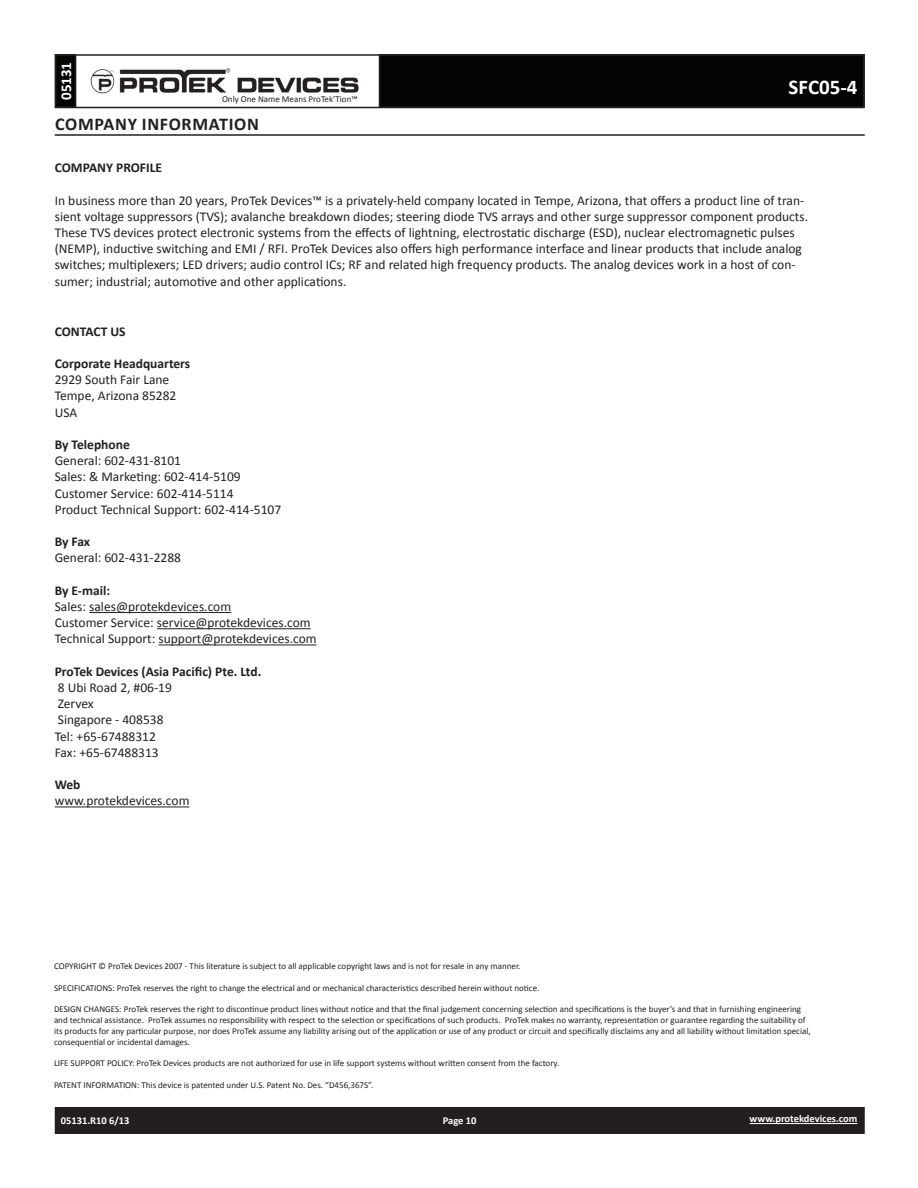
<style>
.page{position:relative;width:918px;height:1188px;background:#fff}
.page>*{position:absolute;margin:0;border:0;box-sizing:border-box;transform-origin:0 0}
.t1{font:700 21px "Calibri";color:#fff}
.t2{font:700 18px "Calibri";letter-spacing:.04em;color:#231f20}
.t3{font:700 15px "Calibri";color:#fff}
.t4{font:13.5px/16.2px "Calibri";color:#231f20}
.t5{font:700 13.5px "Calibri";color:#231f20}
.t6{font:700 10.5px "Calibri";color:#fff}
.t7{font:9px/10.8px "Calibri";color:#231f20}
</style>
<div class="page">
<div style="left:56px;top:1108px;width:808px;height:25px;background:#231f20"></div>
<div style="left:55px;top:1107px;width:810px;height:27px;border:2px solid #231f20"></div>
<div style="left:56px;top:55px;width:20px;height:52px;background:#040503"></div>
<div style="left:55px;top:54px;width:21px;height:54px;border:2px solid #231f20"></div>
<div style="left:380px;top:55px;width:484px;height:52px;background:#040503"></div>
<div style="left:55px;top:54px;width:810px;height:54px;border:2px solid #231f20"></div>
<img style="left:90px;top:68px;width:269px;height:26px">
<hr style="left:750px;top:1123px;width:107px;height:1px;background:#fff">
<hr style="left:55px;top:134px;width:810px;height:2px;background:#231f20">
<hr style="left:89px;top:612px;width:142px;height:1px;background:#231f20">
<hr style="left:157px;top:628px;width:154px;height:1px;background:#231f20">
<hr style="left:159px;top:645px;width:158px;height:1px;background:#231f20">
<hr style="left:55px;top:807px;width:134px;height:1px;background:#231f20">
<h3 class="t3" style="left:56px;top:100px;width:40px;rotate:-90deg">05131</h3>
<p class="t7" style="left:222px;top:94px;width:137px">Only One Name Means ProTek’Tion™</p>
<h2 class="t2" style="left:55px;top:112px;width:205px">company information</h2>
<h1 class="t1" style="left:789px;top:74px;width:70px">SFC05-4</h1>
<h3 class="t5" style="left:55px;top:159px;width:44px">COMPANY</h3>
<h3 class="t5" style="left:116px;top:159px;width:36px">PROFILE</h3>
<p class="t4" style="left:55px;top:192px;width:755px">In business more than 20 years, ProTek Devices™ is a privately-held company located in Tempe, Arizona, that offers a product line of tran&shy;sient voltage suppressors (TVS); avalanche breakdown diodes; steering diode TVS arrays and other surge suppressor component products.<br>These TVS devices protect electronic systems from the effects of lightning, electrostatic discharge (ESD), nuclear electromagnetic pulses (NEMP), inductive switching and EMI / RFI. ProTek Devices also offers high performance interface and linear products that include analog switches; multiplexers; LED drivers; audio control ICs; RF and related high frequency products. The analog devices work in a host of con&shy;sumer; industrial; automotive and other applications.</p>
<h3 class="t5" style="left:55px;top:323px;width:16px">CONTA</h3>
<h3 class="t5" style="left:93px;top:323px;width:34px">CTUS</h3>
<h3 class="t5" style="left:55px;top:355px;width:137px">Corporate Headquarters</h3>
<h3 class="t4" style="left:55px;top:372px;width:123px">2929 South Fair Lane<br>Tempe, Arizona 85282<br>USA</h3>
<h3 class="t5" style="left:55px;top:436px;width:77px">By Telephone</h3>
<h3 class="t4" style="left:55px;top:453px;width:228px">General: 602-431-8101<br>Sales: &amp; Marketing: 602-414-5109<br>Customer Service: 602-414-5114<br>Product Technical Support: 602-414-5107</h3>
<h3 class="t5" style="left:55px;top:533px;width:37px">By Fax</h3>
<h3 class="t4" style="left:55px;top:550px;width:128px">General: 602-431-2288</h3>
<h3 class="t5" style="left:55px;top:582px;width:57px">By E-mail:</h3>
<h3 class="t4" style="left:55px;top:598px;width:263px">Sales: sales@protekdevices.com<br>Customer Service: service@protekdevices.com<br>Technical Support: support@protekdevices.com</h3>
<h3 class="t5" style="left:55px;top:663px;width:208px">ProTek Devices (Asia Pacific) Pte. Ltd.</h3>
<h3 class="t4" style="left:55px;top:679px;width:119px">8 Ubi Road 2, #06-19<br>Zervex<br>Singapore - 408538<br>Tel: +65-67488312<br>Fax: +65-67488313</h3>
<h3 class="t5" style="left:55px;top:776px;width:27px">Web</h3>
<h3 class="t4" style="left:55px;top:793px;width:136px">www.protekdevices.com</h3>
<p class="t7" style="left:54px;top:961px;width:468px">COPYRIGHT © ProTek Devices 2007 - This literature is subject to all applicable copyright laws and is not for resale in any manner.</p>
<p class="t7" style="left:54px;top:982px;width:487px">SPECIFICATIONS: ProTek reserves the right to change the electrical and or mechanical characteristics described herein without notice.</p>
<p class="t7" style="left:54px;top:1004px;width:758px">DESIGN CHANGES: ProTek reserves the right to discontinue product lines without notice and that the final judgement concerning selection and specifications is the buyer’s and that in furnishing engineering and technical assistance. ProTek assumes no responsibility with respect to the selection or specifications of such products. ProTek makes no warranty, representation or guarantee regarding the suitability of its products for any particular purpose, nor does ProTek assume any liability arising out of the application or use of any product or circuit and specifically disclaims any and all liability without limitation special, consequential or incidental damages.</p>
<p class="t7" style="left:54px;top:1058px;width:507px">LIFE SUPPORT POLICY: ProTek Devices products are not authorized for use in life support systems without written consent from the factory.</p>
<p class="t7" style="left:54px;top:1079px;width:321px">PATENT INFORMATION: This device is patented under U.S. Patent No. Des. “D456,367S”.</p>
<p class="t6" style="left:61px;top:1114px;width:70px">05131.R10 6/13</p>
<p class="t6" style="left:443px;top:1114px;width:35px">Page 10</p>
<p class="t6" style="left:750px;top:1112px;width:109px">www.protekdevices.com</p>
</div>
